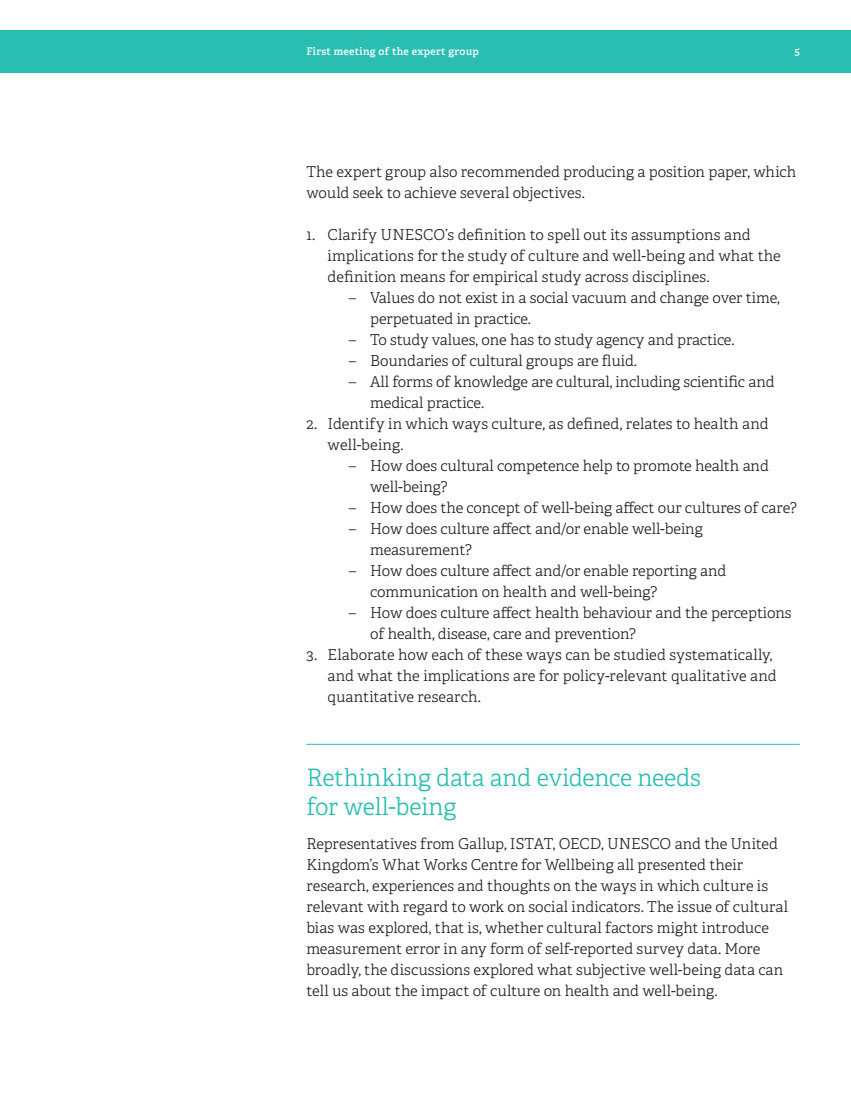
<style>
.page{position:relative;width:851px;height:1106px;background:#fff}
.page>*{position:absolute;margin:0;border:0;box-sizing:border-box;transform-origin:0 0}
.HEAD_A{font:300 24px/28.5px "Adelle CYR";letter-spacing:-.005em;color:#2abdb1}
.gpmdash{font:300 15px/21px "Adelle CYR";letter-spacing:-.005em;color:#231f20}
.BODY_TEXT{font:300 15px/21px "Adelle CYR";color:#231f20}
.NUMBER_LIST{font:300 15px/21px "Adelle CYR";letter-spacing:.005em;color:#231f20}
.t1{font:600 10.5px "Adelle CYR";letter-spacing:.025em;color:#fff}
</style>
<div class="page">
<div style="left:0;top:30px;width:850px;height:42px;background:#2abdb1"></div>
<hr style="left:306px;top:744px;width:493px;height:1px;background:#2abdb1">
<p class="t1" style="left:306px;top:44px;width:174px">First meeting of the expert group</p>
<p class="t1" style="left:794px;top:44px;width:7px">5</p>
<p class="BODY_TEXT" style="left:306px;top:161px;width:491px">The expert group also recommended producing a position paper, which would seek to achieve several objectives.</p>
<p class="NUMBER_LIST" style="left:327px;top:224px;width:454px;text-indent:-21px">1. Clarify UNESCO’s definition to spell out its assumptions and implications for the study of culture and well-being and what the definition means for empirical study across disciplines.</p>
<p class="gpmdash" style="left:370px;top:287px;width:411px;text-indent:-21px">– Values do not exist in a social vacuum and change over time, perpetuated in practice.</p>
<p class="gpmdash" style="left:349px;top:329px;width:387px">– To study values, one has to study agency and practice.</p>
<p class="gpmdash" style="left:349px;top:350px;width:289px">– Boundaries of cultural groups are fluid.</p>
<p class="gpmdash" style="left:370px;top:371px;width:406px;text-indent:-21px">– All forms of knowledge are cultural, including scientific and medical practice.</p>
<p class="NUMBER_LIST" style="left:327px;top:413px;width:442px;text-indent:-21px">2. Identify in which ways culture, as defined, relates to health and well-being.</p>
<p class="gpmdash" style="left:370px;top:455px;width:400px;text-indent:-21px">– How does cultural competence help to promote health and well-being?</p>
<p class="gpmdash" style="left:349px;top:497px;width:449px">– How does the concept of well-being affect our cultures of care?</p>
<p class="gpmdash" style="left:370px;top:518px;width:334px;text-indent:-21px">– How does culture affect and/or enable well-being measurement?</p>
<p class="gpmdash" style="left:370px;top:560px;width:357px;text-indent:-21px">– How does culture affect and/or enable reporting and communication on health and well-being?</p>
<p class="gpmdash" style="left:370px;top:602px;width:423px;text-indent:-21px">– How does culture affect health behaviour and the perceptions of health, disease, care and prevention?</p>
<p class="NUMBER_LIST" style="left:327px;top:644px;width:450px;text-indent:-21px">3. Elaborate how each of these ways can be studied systematically, and what the implications are for policy-relevant qualitative and quantitative research.</p>
<p class="HEAD_A" style="left:306px;top:763px;width:396px">Rethinking data and evidence needs for well-being</p>
<p class="BODY_TEXT" style="left:306px;top:833px;width:483px">Representatives from Gallup, ISTAT, OECD, UNESCO and the United Kingdom’s What Works Centre for Wellbeing all presented their research, experiences and thoughts on the ways in which culture is relevant with regard to work on social indicators. The issue of cultural bias was explored, that is, whether cultural factors might introduce measurement error in any form of self-reported survey data. More broadly, the discussions explored what subjective well-being data can tell us about the impact of culture on health and well-being.</p>
</div>
